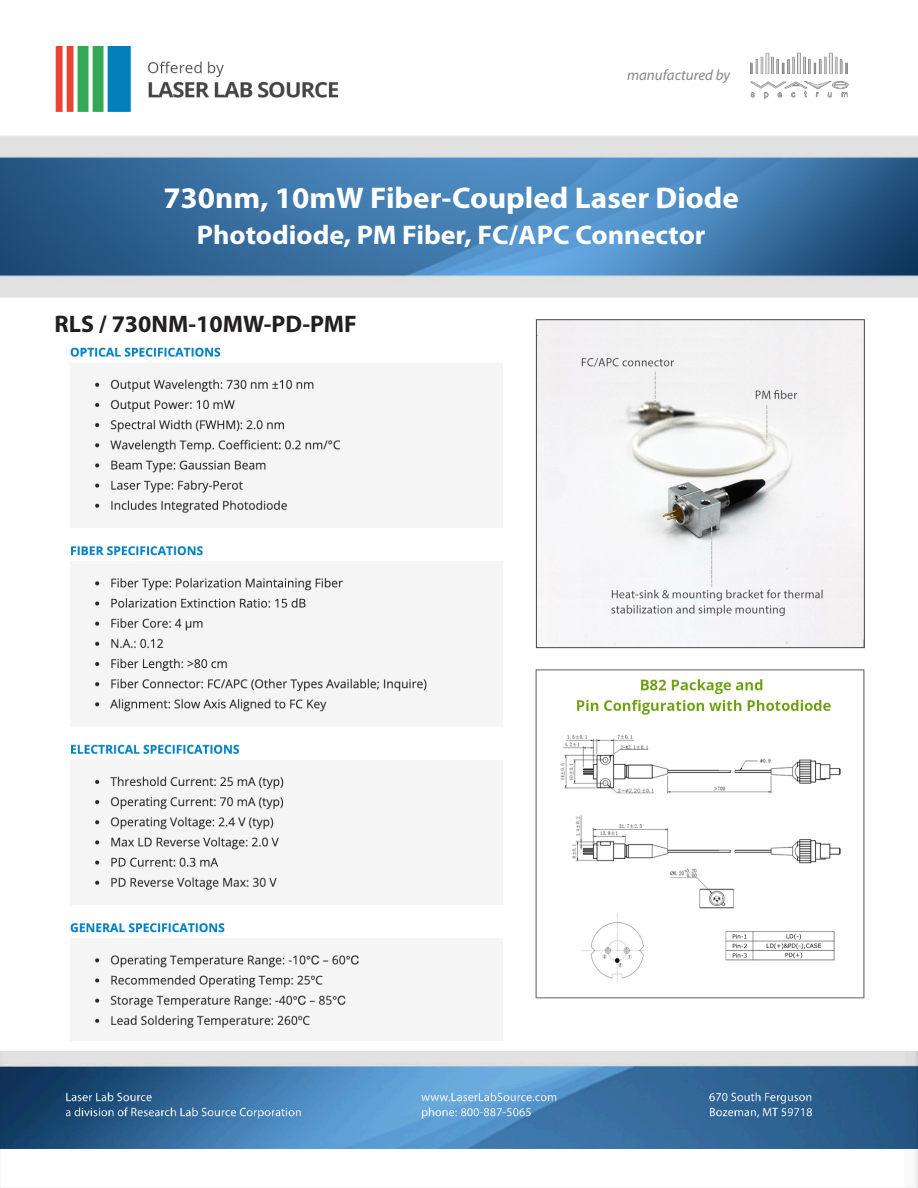
<style>
.page{position:relative;width:918px;height:1188px;background:#fff}
.page>*{position:absolute;margin:0;border:0;box-sizing:border-box;transform-origin:0 0}
.t1{font:700 30px "Myriad Pro";color:#fff;scale:1.04 1}
.t2{font:700 27px "Myriad Pro";color:#fff;scale:1.04 1}
.t3{font:700 24px "Myriad Pro";color:#231f20}
.t4{font:italic 15px "Myriad Pro";color:#888}
</style>
<div class="page">
<img style="left:0;top:135px;width:918px;height:162px">
<img style="left:55px;top:47px;width:282px;height:65px">
<img style="left:0;top:1052px;width:918px;height:136px">
<img style="left:538px;top:321px;width:325px;height:325px">
<div style="left:536px;top:319px;width:329px;height:329px;border:1px solid #434343"></div>
<img style="left:750px;top:52px;width:99px;height:47px">
<img style="left:70px;top:348px;width:357px;height:680px">
<img style="left:560px;top:679px;width:281px;height:304px">
<div style="left:536px;top:670px;width:328px;height:328px;border:1px solid #757575"></div>
<p class="t4" style="left:627px;top:66px;width:105px">manufactured by</p>
<p class="t1" style="left:163px;top:181px;width:555px">730nm, 10mW Fiber-Coupled Laser Diode</p>
<p class="t2" style="left:197px;top:220px;width:491px">Photodiode, PM Fiber, FC/APC Connector</p>
<p class="t3" style="left:55px;top:310px;width:304px">RLS / 730NM-10MW-PD-PMF</p>
</div>
